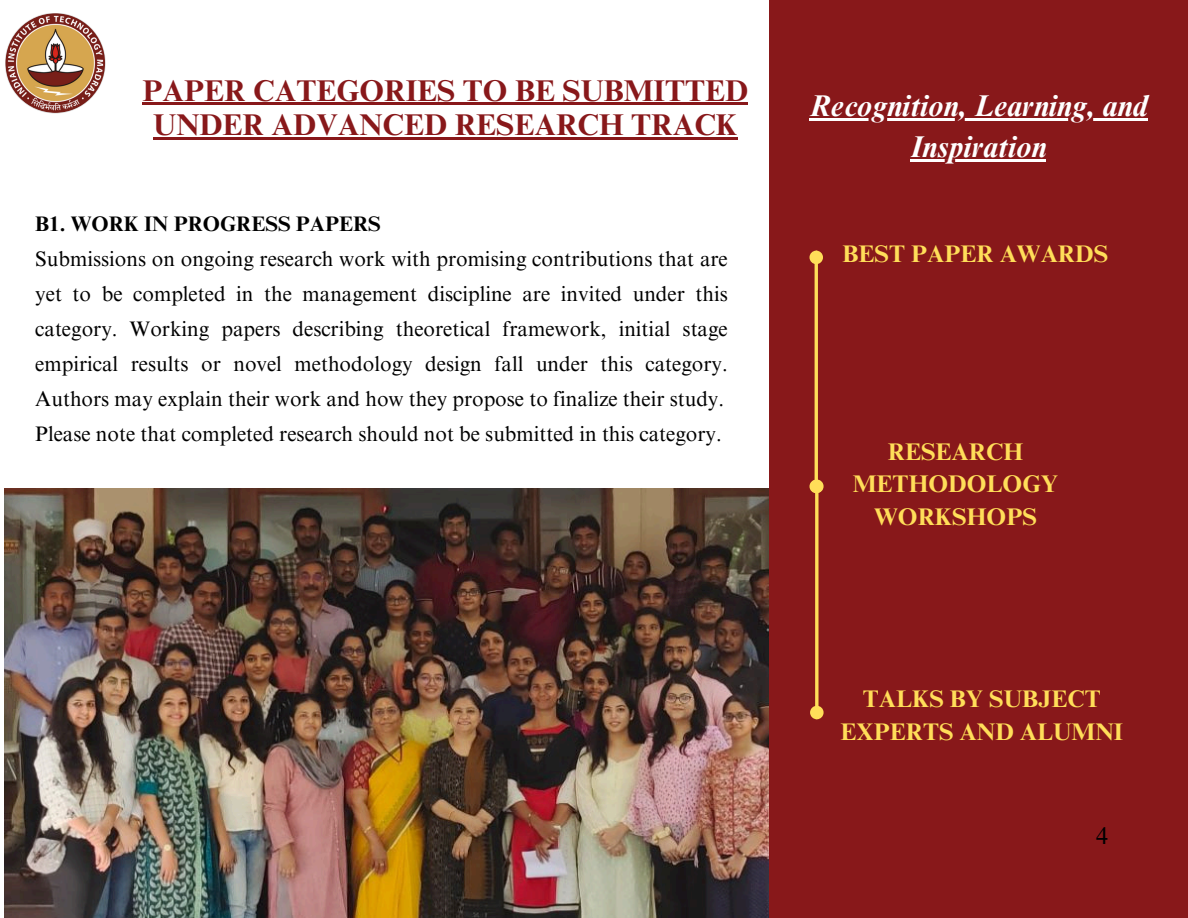
<style>
.page{position:relative;width:1188px;height:918px;background:#fff}
.page>*{position:absolute;margin:0;border:0;box-sizing:border-box;transform-origin:0 0}
.t1{font:700 30px/34.8px "Times NRMT Pro";color:#88181a;text-align:center}
.t2{font:italic 700 30px "Times NRMT Pro";color:#fff}
.t3{font:700 24px/32.7px "Times NRMT Pro";color:#ffde59;text-align:center}
.t4{font:24px "Times NRMT Pro";color:#000001}
.t5{font:21px/34.8px "Times NRMT Pro";color:#000}
.t6{font:700 21px "Times NRMT Pro";color:#000}
</style>
<div class="page">
<img style="left:5px;top:488px;width:764px;height:430px">
<div style="left:769px;top:0;width:419px;height:918px;background:#88181a"></div>
<hr style="left:143px;top:103px;width:605px;height:2px;background:#88181a">
<hr style="left:153px;top:138px;width:585px;height:2px;background:#88181a">
<img style="left:6px;top:13px;width:99px;height:100px;border-radius:50%">
<hr style="left:809px;top:118px;width:338px;height:2px;background:#fff">
<hr style="left:911px;top:160px;width:135px;height:2px;background:#fff">
<hr style="left:815px;top:263px;width:3px;height:218px;background:#ffde59">
<div style="left:811px;top:252px;width:10px;height:10px;background:#ffde59;border-radius:50%"></div>
<div style="left:810px;top:251px;width:13px;height:13px;border:3px solid #ffde59;border-radius:50%"></div>
<div style="left:810px;top:480px;width:13px;height:13px;border:3px solid #ffde59;border-radius:50%"></div>
<svg style="left:815px;top:493px;width:4px;height:213px"></svg>
<div style="left:812px;top:481px;width:10px;height:10px;background:#ffde59;border-radius:50%"></div>
<div style="left:810px;top:480px;width:14px;height:13px;border:3px solid #ffde59;border-radius:50%"></div>
<div style="left:812px;top:707px;width:10px;height:11px;background:#ffde59;border-radius:50%"></div>
<div style="left:810px;top:706px;width:14px;height:13px;border:3px solid #ffde59;border-radius:50%"></div>
<p class="t1" style="left:143px;top:77px;width:607px">PAPER CATEGORIES TO BE SUBMITTED<br>UNDER ADVANCED RESEARCH TRACK</p>
<p class="t6" style="left:35px;top:216px;width:347px">B1. WORK IN PROGRESS PAPERS</p>
<p class="t5" style="left:35px;top:244px;width:694px">Submissions on ongoing research work with promising contributions that are yet to be completed in the management discipline are invited under this category. Working papers describing theoretical framework, initial stage empirical results or novel methodology design fall under this category.<br>Authors may explain their work and how they propose to finalize their study.<br>Please note that completed research should not be submitted in this category.</p>
<h3 class="t2" style="left:809px;top:94px;width:340px">Recognition, Learning, and</h3>
<p class="t2" style="left:911px;top:136px;width:137px">Inspiration</p>
<p class="t3" style="left:843px;top:240px;width:267px">BEST PAPER AWARDS</p>
<h3 class="t3" style="left:853px;top:438px;width:207px">RESEARCH<br>METHODOLOGY<br>WORKSHOPS</h3>
<p class="t3" style="left:841px;top:685px;width:284px">TALKS BY SUBJECT<br>EXPERTS AND ALUMNI</p>
<p class="t4" style="left:1096px;top:827px;width:13px">4</p>
</div>
